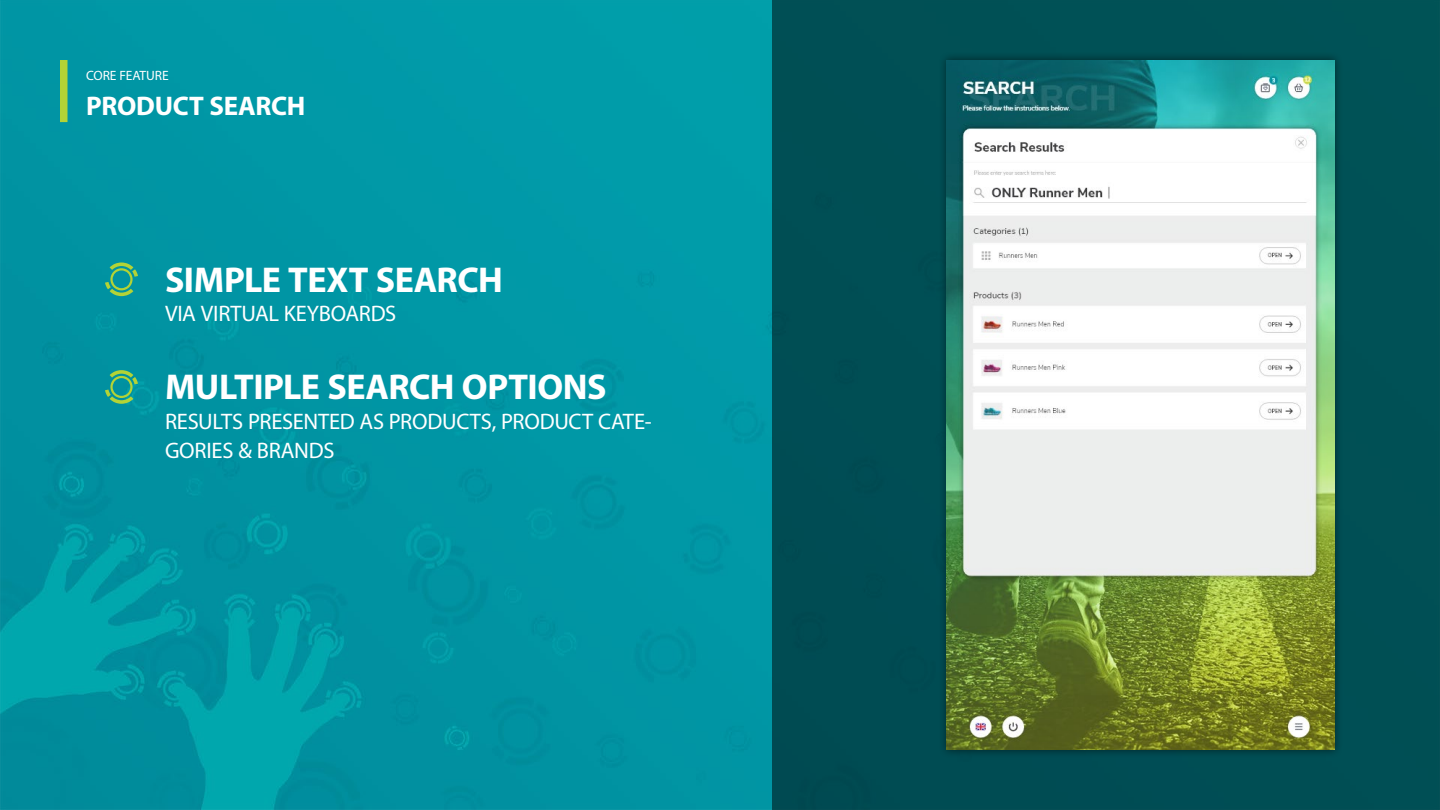
<style>
.page{position:relative;width:1440px;height:810px;background:#fff}
.page>*{position:absolute;margin:0;border:0;box-sizing:border-box;transform-origin:0 0}
.t1{font:700 36px "Myriad Pro";letter-spacing:-.015em;color:#fff}
.t2{font:700 27px "Myriad Pro";letter-spacing:-.01em;color:#fff}
.t3{font:22.5px/29.2px "Myriad Pro";letter-spacing:-.01em;color:#fff}
.t4{font:13.5px "Myriad Pro";letter-spacing:-.005em;color:#fff}
</style>
<div class="page">
<img style="left:0;top:0;width:772px;height:810px">
<div style="left:772px;top:0;width:668px;height:810px;background:#004f55"></div>
<div style="left:60px;top:60px;width:8px;height:62px;background:#b3d336"></div>
<svg style="left:105px;top:262px;width:33px;height:34px"></svg>
<svg style="left:105px;top:370px;width:33px;height:34px"></svg>
<div style="left:938px;top:52px;width:405px;height:706px;background:#000;opacity:.5"></div>
<img style="left:947px;top:60px;width:388px;height:690px">
<p class="t4" style="left:86px;top:67px;width:84px">CORE FEATURE</p>
<p class="t2" style="left:86px;top:89px;width:221px">PRODUCT SEARCH</p>
<h1 class="t1" style="left:165px;top:256px;width:340px">SIMPLE TEXT SEARCH</h1>
<p class="t3" style="left:165px;top:299px;width:233px">VIA VIRTUAL KEYBOARDS</p>
<h1 class="t1" style="left:165px;top:364px;width:443px">MULTIPLE SEARCH OPTIONS</h1>
<p class="t3" style="left:165px;top:406px;width:488px">RESULTS PRESENTED AS PRODUCTS, PRODUCT CATE-<br>GORIES &amp; BRANDS</p>
</div>
